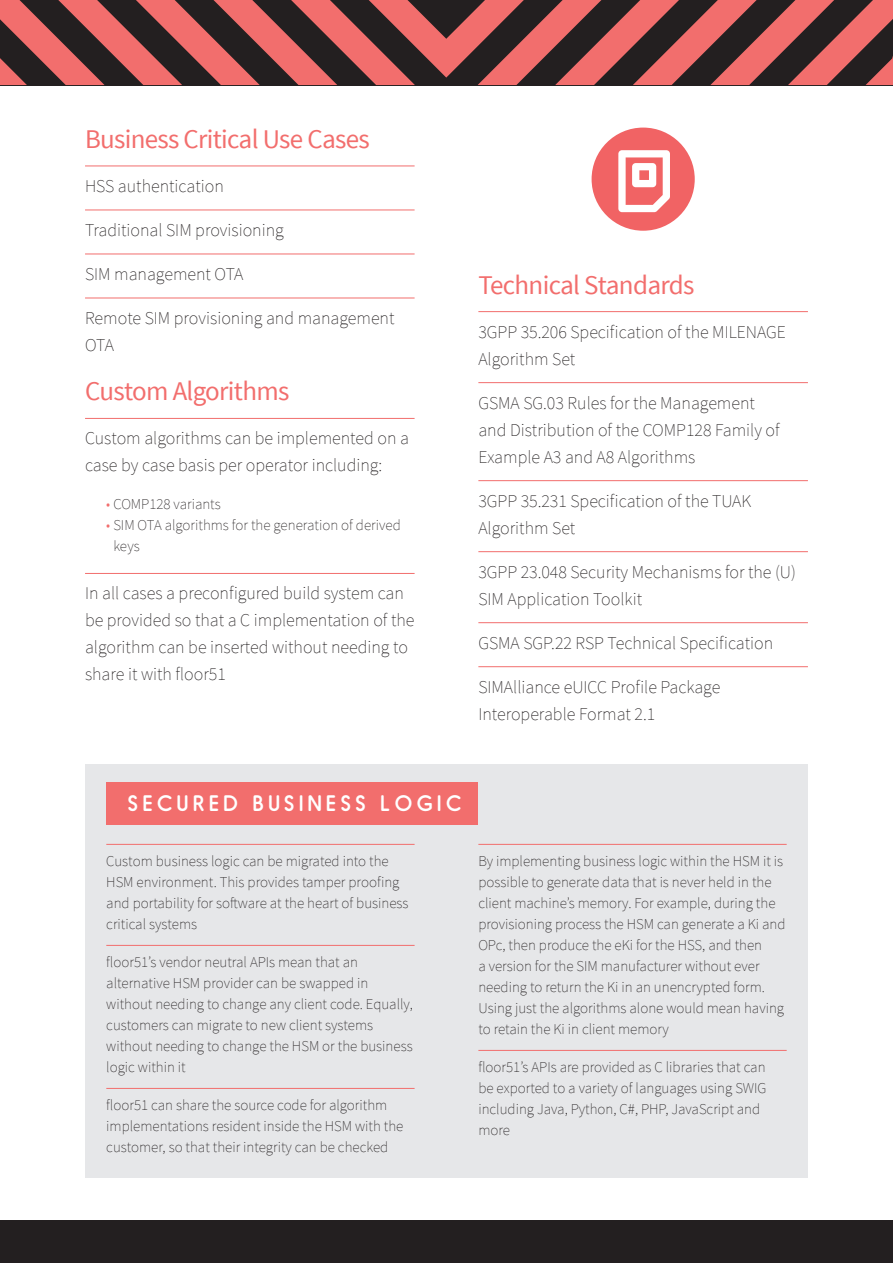
<style>
.page{position:relative;width:893px;height:1263px;background:#fff}
.page>*{position:absolute;margin:0;border:0;box-sizing:border-box;transform-origin:0 0}
.Heading{font:27px "Source Sans Pro";letter-spacing:-.025em;color:#f26e6d}
.Title_-_Red{font:21px "Hiruko Pro";letter-spacing:.2em;color:#fff}
.Body_Bullets{font:200 18px/27px "Source Sans Pro";color:#231f20}
.Body_Boxed{font:200 15px/21px "Source Sans Pro";color:#231f20}
.Sub_Bullets{font:200 15px/21px "Source Sans Pro";color:#231f20}
.s1{color:#f26e6d}
</style>
<div class="page">
<svg style="left:0;top:0;width:893px;height:85px;background:#8c4747"></svg>
<hr style="left:85px;top:166px;width:330px;height:1px;background:#f26e6d">
<hr style="left:85px;top:210px;width:330px;height:1px;background:#f26e6d">
<hr style="left:85px;top:254px;width:330px;height:1px;background:#f26e6d">
<hr style="left:85px;top:298px;width:330px;height:1px;background:#f26e6d">
<hr style="left:85px;top:418px;width:330px;height:1px;background:#f26e6d">
<hr style="left:85px;top:573px;width:330px;height:1px;background:#f26e6d">
<hr style="left:478px;top:311px;width:330px;height:1px;background:#f26e6d">
<hr style="left:478px;top:382px;width:330px;height:1px;background:#f26e6d">
<hr style="left:478px;top:480px;width:330px;height:1px;background:#f26e6d">
<hr style="left:478px;top:551px;width:330px;height:1px;background:#f26e6d">
<hr style="left:478px;top:622px;width:330px;height:1px;background:#f26e6d">
<hr style="left:478px;top:666px;width:330px;height:1px;background:#f26e6d">
<div style="left:0;top:1220px;width:893px;height:43px;background:#231f20"></div>
<div style="left:85px;top:764px;width:723px;height:414px;background:#e6e7e9"></div>
<hr style="left:106px;top:844px;width:309px;height:1px;background:#f26e6d">
<hr style="left:106px;top:945px;width:309px;height:1px;background:#f26e6d">
<hr style="left:106px;top:1088px;width:309px;height:1px;background:#f26e6d">
<hr style="left:478px;top:844px;width:309px;height:1px;background:#f26e6d">
<hr style="left:478px;top:1050px;width:309px;height:1px;background:#f26e6d">
<div style="left:106px;top:782px;width:372px;height:43px;background:#f26e6d"></div>
<div style="left:592px;top:128px;width:103px;height:103px;background:#f16364;border-radius:50%"></div>
<svg style="left:618px;top:150px;width:52px;height:62px"></svg>
<p class="Heading" style="left:85px;top:122px;width:286px">Business Critical Use Cases</p>
<p class="Body_Bullets" style="left:85px;top:172px;width:140px">HSS authentication</p>
<p class="Body_Bullets" style="left:85px;top:216px;width:200px">Traditional SIM provisioning</p>
<p class="Body_Bullets" style="left:85px;top:260px;width:160px">SIM management OTA</p>
<p class="Body_Bullets" style="left:85px;top:304px;width:311px">Remote SIM provisioning and management<br>OTA</p>
<p class="Heading" style="left:85px;top:375px;width:206px">Custom Algorithms</p>
<p class="Body_Bullets" style="left:85px;top:425px;width:325px">Custom algorithms can be implemented on a case by case basis per operator including:</p>
<p class="Sub_Bullets" style="left:106px;top:494px;width:116px"><span class="s1">•</span> COMP128 variants</p>
<p class="Sub_Bullets" style="left:113px;top:515px;width:289px;text-indent:-7px"><span class="s1">•</span> SIM OTA algorithms for the generation of derived keys</p>
<p class="Body_Bullets" style="left:85px;top:580px;width:331px">In all cases a preconfigured build system can be provided so that a C implementation of the algorithm can be inserted without needing to share it with floor51</p>
<p class="Heading" style="left:478px;top:268px;width:218px">Technical Standards</p>
<p class="Body_Bullets" style="left:478px;top:318px;width:309px">3GPP 35.206 Specification of the MILENAGE<br>Algorithm Set</p>
<p class="Body_Bullets" style="left:478px;top:389px;width:303px">GSMA SG.03 Rules for the Management and Distribution of the COMP128 Family of<br>Example A3 and A8 Algorithms</p>
<p class="Body_Bullets" style="left:478px;top:487px;width:274px">3GPP 35.231 Specification of the TUAK<br>Algorithm Set</p>
<p class="Body_Bullets" style="left:478px;top:558px;width:319px">3GPP 23.048 Security Mechanisms for the (U)<br>SIM Application Toolkit</p>
<p class="Body_Bullets" style="left:478px;top:629px;width:296px">GSMA SGP.22 RSP Technical Specification</p>
<p class="Body_Bullets" style="left:478px;top:673px;width:243px">SIMAlliance eUICC Profile Package<br>Interoperable Format 2.1</p>
<p class="Title_-_Red" style="left:128px;top:791px;width:335px">SECURED BUSINESS LOGIC</p>
<p class="Body_Boxed" style="left:106px;top:850px;width:304px">Custom business logic can be migrated into the HSM environment. This provides tamper proofing and portability for software at the heart of business critical systems</p>
<p class="Body_Boxed" style="left:106px;top:951px;width:308px">floor51’s vendor neutral APIs mean that an alternative HSM provider can be swapped in without needing to change any client code. Equally, customers can migrate to new client systems without needing to change the HSM or the business logic within it</p>
<p class="Body_Boxed" style="left:106px;top:1094px;width:299px">floor51 can share the source code for algorithm implementations resident inside the HSM with the customer, so that their integrity can be checked</p>
<p class="Body_Boxed" style="left:478px;top:850px;width:309px">By implementing business logic within the HSM it is possible to generate data that is never held in the client machine’s memory. For example, during the provisioning process the HSM can generate a Ki and OPc, then produce the eKi for the HSS, and then<br>a version for the SIM manufacturer without ever needing to return the Ki in an unencrypted form.<br>Using just the algorithms alone would mean having to retain the Ki in client memory</p>
<p class="Body_Boxed" style="left:478px;top:1056px;width:290px">floor51’s APIs are provided as C libraries that can be exported to a variety of languages using SWIG including Java, Python, C#, PHP, JavaScript and more</p>
</div>
